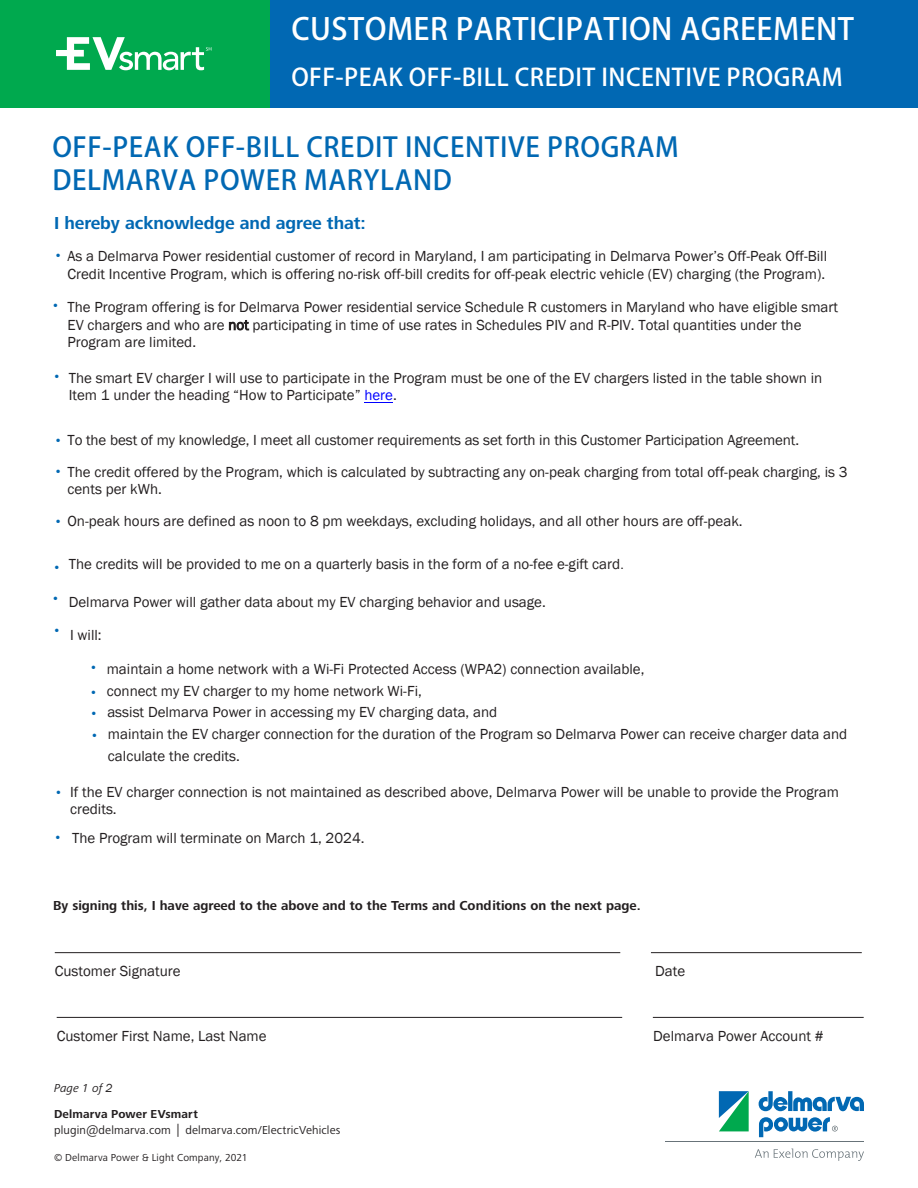
<style>
.page{position:relative;width:918px;height:1188px;background:#fff}
.page>*{position:absolute;margin:0;border:0;box-sizing:border-box;transform-origin:0 0}
.t1{font:700 30px "Adobe Fan Heiti Std";letter-spacing:.015em;color:#fff}
.t2{font:700 27px/32.4px "Adobe Fan Heiti Std";letter-spacing:.025em;color:#0168b3}
.t3{font:700 24px "Adobe Fan Heiti Std";letter-spacing:.02em;color:#fff}
.t4{font:700 18px "Frutiger Next Pro";letter-spacing:-.005em;color:#0168b3}
.t5{font:15px/17.5px "Franklin Gothic";color:#231f20}
.t6{font:15px/24.6px "Frutiger Next Pro";color:#0168b3}
.t7{font:700 13.5px "Frutiger Next Pro";color:#231f20}
.t8{font:12px/16.5px "Frutiger Next Pro";letter-spacing:.015em;color:#231f20}
.t9{font:italic 12px "Frutiger Next Pro";color:#231f20}
.t10{font:10.5px "Frutiger Next Pro";letter-spacing:.015em;color:#231f20}
.s1{font-family:"Frutiger Next Pro";color:#0168b3}
.s2{color:#00f}
.s3{font-family:"Frutiger Next Pro"}
.s4{font-family:"Franklin Gothic"}
.s5{font-weight:700}
.s6{font-size:13.2px}
</style>
<div class="page">
<div style="left:0;top:0;width:270px;height:108px;background:#00a94e"></div>
<svg style="left:56px;top:37px;width:155px;height:33px"></svg>
<div style="left:270px;top:0;width:648px;height:108px;background:#0168b3"></div>
<svg style="left:755px;top:1149px;width:109px;height:12px"></svg>
<hr style="left:665px;top:1141px;width:199px;height:1px;background:#687379">
<svg style="left:759px;top:1091px;width:105px;height:46px"></svg>
<svg style="left:719px;top:1091px;width:30px;height:40px"></svg>
<svg style="left:364px;top:402px;width:29px;height:1px"></svg>
<hr style="left:55px;top:952px;width:565px;height:1px;background:#231f20">
<hr style="left:651px;top:952px;width:211px;height:1px;background:#231f20">
<hr style="left:57px;top:1017px;width:565px;height:1px;background:#231f20">
<hr style="left:653px;top:1017px;width:211px;height:1px;background:#231f20">
<h1 class="t1" style="left:291px;top:11px;width:564px">CUSTOMER PARTICIPATION AGREEMENT</h1>
<h3 class="t3" style="left:291px;top:62px;width:553px">OFF-PEAK OFF-BILL CREDIT INCENTIVE PROGRAM</h3>
<h2 class="t2" style="left:52px;top:132px;width:628px">OFF-PEAK OFF-BILL CREDIT INCENTIVE PROGRAM<br>DELMARVA POWER MARYLAND</h2>
<p class="t4" style="left:54px;top:212px;width:313px">I hereby acknowledge and agree that:</p>
<p class="t5" style="left:54px;top:247px;width:775px;text-align:right"><span class="s1">•</span> As a Delmarva Power residential customer of record in Maryland, I am participating in Delmarva Power’s Off-Peak Off-Bill<br>Credit Incentive Program, which is offering no-risk off-bill credits for off-peak electric vehicle (EV) charging (the Program).</p>
<p class="t5" style="left:67px;top:299px;width:772px;text-indent:-16px"><span class="s1">•</span> The Program offering is for Delmarva Power residential service Schedule R customers in Maryland who have eligible smart<br>EV chargers and who are not participating in time of use rates in Schedules PIV and R-PIV. Total quantities under the<br>Program are limited.</p>
<p class="t5" style="left:69px;top:369px;width:755px;text-indent:-16px"><span class="s1">•</span> The smart EV charger I will use to participate in the Program must be one of the EV chargers listed in the table shown in<br>Item 1 under the heading “How to Participate” <span class="s2">here</span>.</p>
<p class="t5" style="left:54px;top:432px;width:747px"><span class="s1">•</span> To the best of my knowledge, I meet all customer requirements as set forth in this Customer Participation Agreement.</p>
<p class="t5" style="left:68px;top:463px;width:782px;text-indent:-14px"><span class="s1">•</span> The credit offered by the Program, which is calculated by subtracting any on-peak charging from total off-peak charging, is 3 cents per kWh.</p>
<p class="t5" style="left:54px;top:513px;width:690px"><span class="s1">•</span> On-peak hours are defined as noon to 8 pm weekdays, excluding holidays, and all other hours are off-peak.</p>
<p class="t5" style="left:53px;top:555px;width:573px"><span class="s1">•</span> The credits will be provided to me on a quarterly basis in the form of a no-fee e-gift card<span class="s3">.</span></p>
<p class="t5" style="left:51px;top:593px;width:496px"><sup>•</sup> Delmarva Power will gather data about my EV charging behavior and usage.</p>
<p class="t5" style="left:53px;top:627px;width:50px"><sup>•</sup> I will:</p>
<p class="t6" style="left:89px;top:655px;width:10px">• •</p>
<p class="t5" style="left:107px;top:658px;width:742px;line-height:21.8px">maintain a home network with a Wi-Fi Protected Access (WPA2) connection available,<br>connect my EV charger to my home network Wi-Fi,<br>assist Delmarva Power in accessing my EV charging data, and<br>maintain the EV charger connection for the duration of the Program so Delmarva Power can receive charger data and calculate the credits.</p>
<p class="t6" style="left:90px;top:702px;width:10px;line-height:21.6px">• •</p>
<p class="t5" style="left:70px;top:783px;width:770px">If the EV charger connection is not maintained as described above, Delmarva Power will be unable to provide the Program credits.</p>
<p class="t6" style="left:54px;top:779px;width:10px">•</p>
<p class="t5" style="left:54px;top:829px;width:312px"><span class="s1">•</span> The Program will terminate on March 1, 2024.</p>
<p class="t7" style="left:53px;top:898px;width:589px">By signing this, I have agreed to the above and to the Terms and Conditions on the next page.</p>
<p class="t5" style="left:55px;top:963px;width:127px">Customer Signature</p>
<p class="t5" style="left:655px;top:963px;width:32px">Date</p>
<p class="t5" style="left:57px;top:1028px;width:211px">Customer First Name, Last Name</p>
<p class="t5" style="left:653px;top:1028px;width:172px">Delmarva Power Account #</p>
<p class="t9" style="left:54px;top:1081px;width:60px">Page 1 of <span class="s4">2</span></p>
<p class="t8" style="left:54px;top:1105px;width:288px"><span class="s5">Delmarva Power EVsmart<br></span>plugin@delmarva.com <span class="s6">|</span> delmarva.com/ElectricVehicles</p>
<p class="t10" style="left:54px;top:1151px;width:195px">© Delmarva Power &amp; Light Company, 2021</p>
</div>
